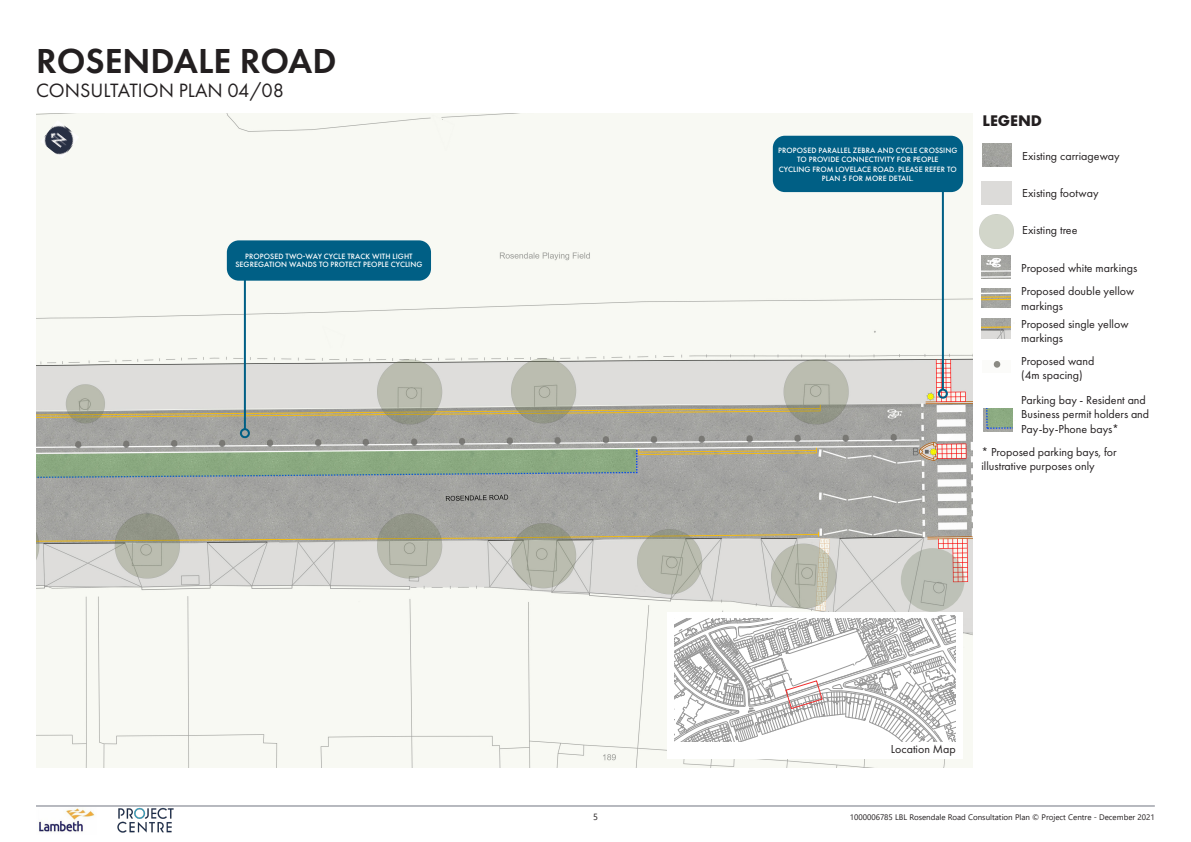
<style>
.page{position:relative;width:1191px;height:842px;background:#fff}
.page>*{position:absolute;margin:0;border:0;box-sizing:border-box;transform-origin:0 0}
.t1{font:600 36px "Futura PT";color:#231f20}
.t2{font:20px "Futura PT";color:#231f20}
.t3{font:700 16px "Futura PT";color:#231f20}
.t4{font:12px/14.4px "Futura PT";color:#231f20}
.t5{font:9px "Segoe UI";color:#231f20}
._00__DOCUMENT_-_Titl{font:500 8px/8px "Futura PT";letter-spacing:.01em;color:#fff;text-align:center}
.t6{font:8px "Segoe UI";color:#231f20}
</style>
<div class="page">
<hr style="left:36px;top:805px;width:1118px;height:1px;background:#717480">
<img style="left:117px;top:805px;width:57px;height:28px">
<img style="left:39px;top:808px;width:56px;height:25px">
<img style="left:36px;top:113px;width:936px;height:654px">
<hr style="left:244px;top:274px;width:2px;height:155px;background:#005f85">
<div style="left:240px;top:428px;width:10px;height:10px;border:2px solid #005f85;border-radius:50%"></div>
<div style="left:227px;top:240px;width:204px;height:41px;background:#005f85;border-radius:12px"></div>
<img style="left:40px;top:120px;width:39px;height:39px">
<img style="left:993px;top:361px;width:8px;height:7px">
<img style="left:982px;top:144px;width:29px;height:22px">
<img style="left:981px;top:256px;width:29px;height:23px">
<img style="left:981px;top:288px;width:29px;height:20px">
<img style="left:981px;top:319px;width:29px;height:19px">
<img style="left:980px;top:215px;width:33px;height:33px">
<img style="left:983px;top:409px;width:29px;height:23px">
<div style="left:667px;top:612px;width:296px;height:146px;background:#fff"></div>
<svg style="left:674px;top:616px;width:282px;height:126px"></svg>
<hr style="left:942px;top:191px;width:2px;height:199px;background:#005f85">
<div style="left:938px;top:389px;width:10px;height:10px;border:2px solid #005f85;border-radius:50%"></div>
<div style="left:773px;top:136px;width:190px;height:56px;background:#005f85;border-radius:12px"></div>
<svg style="left:900px;top:548px;width:64px;height:64px;background:#bdbdb3"></svg>
<p class="t1" style="left:36px;top:38px;width:302px">ROSENDALE ROAD</p>
<p class="t2" style="left:36px;top:78px;width:250px">CONSULTATION PLAN 04/08</p>
<p class="_00__DOCUMENT_-_Titl" style="left:235px;top:253px;width:189px">PROPOSED TWO-WAY CYCLE TRACK WITH LIGHT<br>SEGREGATION WANDS TO PROTECT PEOPLE CYCLING</p>
<p class="_00__DOCUMENT_-_Titl" style="left:778px;top:146px;width:181px">PROPOSED PARALLEL ZEBRA AND CYCLE CROSSING</p>
<p class="_00__DOCUMENT_-_Titl" style="left:797px;top:155px;width:143px">TO PROVIDE CONNECTIVITY FOR PEOPLE</p>
<p class="_00__DOCUMENT_-_Titl" style="left:779px;top:164px;width:179px;line-height:9.6px">CYCLING FROM LOVELACE ROAD. PLEASE REFER TO<br>PLAN 5 FOR MORE DETAIL.</p>
<p class="t3" style="left:982px;top:110px;width:61px">LEGEND</p>
<p class="t4" style="left:1022px;top:149px;width:99px">Existing carriageway</p>
<p class="t4" style="left:1022px;top:185px;width:78px">Existing footway</p>
<p class="t4" style="left:1022px;top:223px;width:57px">Existing tree</p>
<p class="t4" style="left:1021px;top:260px;width:118px">Proposed white markings</p>
<p class="t4" style="left:1021px;top:284px;width:115px">Proposed double yellow markings</p>
<p class="t4" style="left:1021px;top:317px;width:109px">Proposed single yellow markings</p>
<p class="t4" style="left:1021px;top:353px;width:75px">Proposed wand</p>
<p class="t4" style="left:1021px;top:368px;width:63px">(4m spacing)</p>
<p class="t4" style="left:1021px;top:393px;width:129px">Parking bay - Resident and<br>Business permit holders and<br>Pay-by-Phone bays*</p>
<p class="t4" style="left:981px;top:445px;width:137px">* Proposed parking bays, for illustrative purposes only</p>
<p class="t4" style="left:891px;top:742px;width:66px">Location Map</p>
<p class="t5" style="left:593px;top:809px;width:6px">5</p>
<p class="t6" style="left:849px;top:809px;width:306px">1000006785 LBL Rosendale Road Consultation Plan © Project Centre - December 2021</p>
</div>
